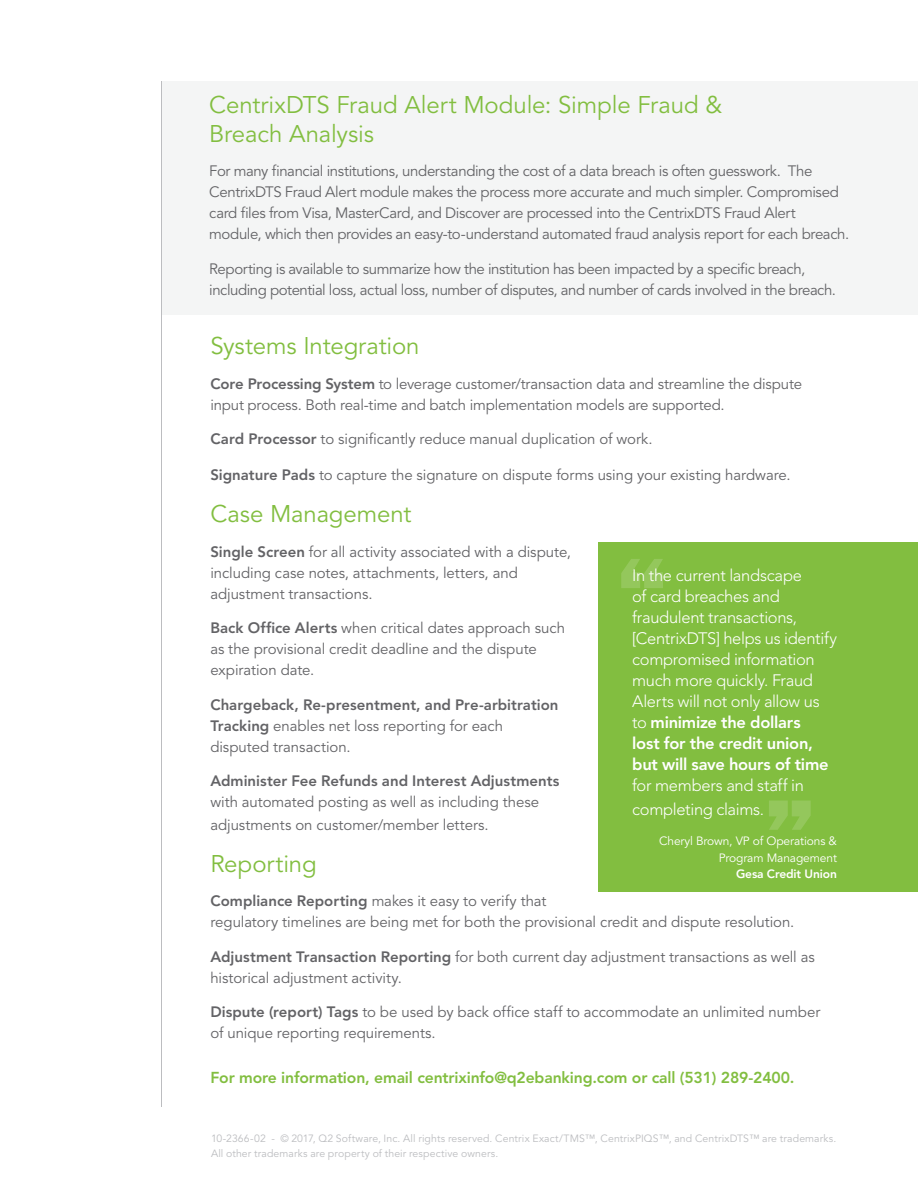
<style>
.page{position:relative;width:918px;height:1188px;background:#fff}
.page>*{position:absolute;margin:0;border:0;box-sizing:border-box;transform-origin:0 0}
.t1{font:24px/28.5px "Avenir LT Std";letter-spacing:-.005em;color:#82be40}
.Pull_Quote{font:300 16.5px/21px "Avenir LT Std";letter-spacing:-.02em;color:#fff}
.H5_Blue{font:800 15.75px "Avenir LT Std";letter-spacing:-.01em;color:#82be40}
.paragraph{font:15px/21px "Avenir LT Std";letter-spacing:-.01em;color:#636366}
.paragraph-2{font:800 15px/21px "Avenir LT Std";color:#636366}
.paragraph-3{font:15px/21px "Avenir LT Std";letter-spacing:-.03em;color:#636366}
.Pull_Quote_Citation{font:12px/16.5px "Avenir LT Std";letter-spacing:-.01em;color:#fff;text-align:right}
.Pull_Quote_Citation-2{font:800 12px "Avenir LT Std";letter-spacing:-.01em;color:#fff}
.t2{font:10.5px/15px "Avenir LT Std";letter-spacing:.01em;color:#bcbdc0}
.s1{font-weight:800}
.s2{font-weight:400}
</style>
<div class="page">
<hr style="left:162px;top:81px;width:1px;height:1026px;background:#bcbdc0">
<div style="left:598px;top:542px;width:320px;height:350px;background:#82be40"></div>
<svg style="left:769px;top:801px;width:42px;height:29px"></svg>
<svg style="left:621px;top:559px;width:42px;height:29px"></svg>
<div style="left:162px;top:81px;width:755px;height:234px;background:#f4f5f5"></div>
<h3 class="t1" style="left:209px;top:91px;width:515px">CentrixDTS Fraud Alert Module: Simple Fraud &amp;<br>Breach Analysis</h3>
<p class="paragraph" style="left:209px;top:161px;width:641px">For many financial institutions, understanding the cost of a data breach is often guesswork. The CentrixDTS Fraud Alert module makes the process more accurate and much simpler. Compromised card files from Visa, MasterCard, and Discover are processed into the CentrixDTS Fraud Alert module, which then provides an easy-to-understand automated fraud analysis report for each breach.</p>
<p class="paragraph-3" style="left:209px;top:258px;width:628px">Reporting is available to summarize how the institution has been impacted by a specific breach, including potential loss, actual loss, number of disputes, and number of cards involved in the breach.</p>
<h3 class="t1" style="left:210px;top:332px;width:211px">Systems Integration</h3>
<p class="paragraph" style="left:210px;top:374px;width:593px"><span class="s1">Core Processing System</span> to leverage customer/transaction data and streamline the dispute input process. Both real-time and batch implementation models are supported.</p>
<p class="paragraph" style="left:210px;top:429px;width:444px"><span class="s1">Card Processor</span> to significantly reduce manual duplication of work.</p>
<p class="paragraph" style="left:210px;top:465px;width:582px"><span class="s1">Signature Pads</span> to capture the signature on dispute forms using your existing hardware.</p>
<h3 class="t1" style="left:210px;top:500px;width:203px">Case Management</h3>
<p class="paragraph" style="left:210px;top:542px;width:362px"><span class="s1">Single Screen</span> for all activity associated with a dispute, including case notes, attachments, letters, and adjustment transactions.</p>
<p class="paragraph" style="left:210px;top:618px;width:356px"><span class="s1">Back Office Alerts</span> when critical dates approach such as the provisional credit deadline and the dispute expiration date.</p>
<p class="paragraph-2" style="left:210px;top:694px;width:350px">Chargeback, Re-presentment, and Pre-arbitration<br>Tracking <span class="s2">enables net loss reporting for each disputed transaction.</span></p>
<p class="paragraph-2" style="left:210px;top:771px;width:351px">Administer Fee Refunds and Interest Adjustments <span class="s2">with automated posting as well as including these</span></p>
<p class="paragraph" style="left:210px;top:815px;width:280px">adjustments on customer/member letters.</p>
<h3 class="t1" style="left:210px;top:850px;width:108px">Reporting</h3>
<p class="paragraph" style="left:210px;top:891px;width:586px"><span class="s1">Compliance Reporting</span> makes it easy to verify that<br>regulatory timelines are being met for both the provisional credit and dispute resolution.</p>
<p class="paragraph" style="left:210px;top:947px;width:606px"><span class="s1">Adjustment Transaction Reporting</span> for both current day adjustment transactions as well as historical adjustment activity.</p>
<p class="paragraph" style="left:210px;top:1002px;width:611px"><span class="s1">Dispute (report) Tags</span> to be used by back office staff to accommodate an unlimited number of unique reporting requirements.</p>
<p class="H5_Blue" style="left:210px;top:1068px;width:586px">For more information, email centrixinfo@q2ebanking.com or call (531) 289-2400.</p>
<p class="Pull_Quote" style="left:632px;top:565px;width:206px">In the current landscape<br>of card breaches and fraudulent transactions, [CentrixDTS] helps us identify compromised information much more quickly. Fraud<br>Alerts will not only allow us to <span class="s1">minimize the dollars<br>lost for the credit union, but will save hours of time </span>for members and staff in</p>
<p class="Pull_Quote" style="left:632px;top:799px;width:133px">completing claims.</p>
<p class="Pull_Quote_Citation" style="left:659px;top:833px;width:179px">Cheryl Brown, VP of Operations &amp;<br>Program Management</p>
<p class="Pull_Quote_Citation-2" style="left:736px;top:867px;width:102px">Gesa Credit Union</p>
<p class="t2" style="left:211px;top:1131px;width:627px">10-2366-02 - © 2017, Q2 Software, Inc. All rights reserved. Centrix Exact/TMS™, CentrixPIQS™, and CentrixDTS™ are trademarks.<br>All other trademarks are property of their respective owners.</p>
</div>
